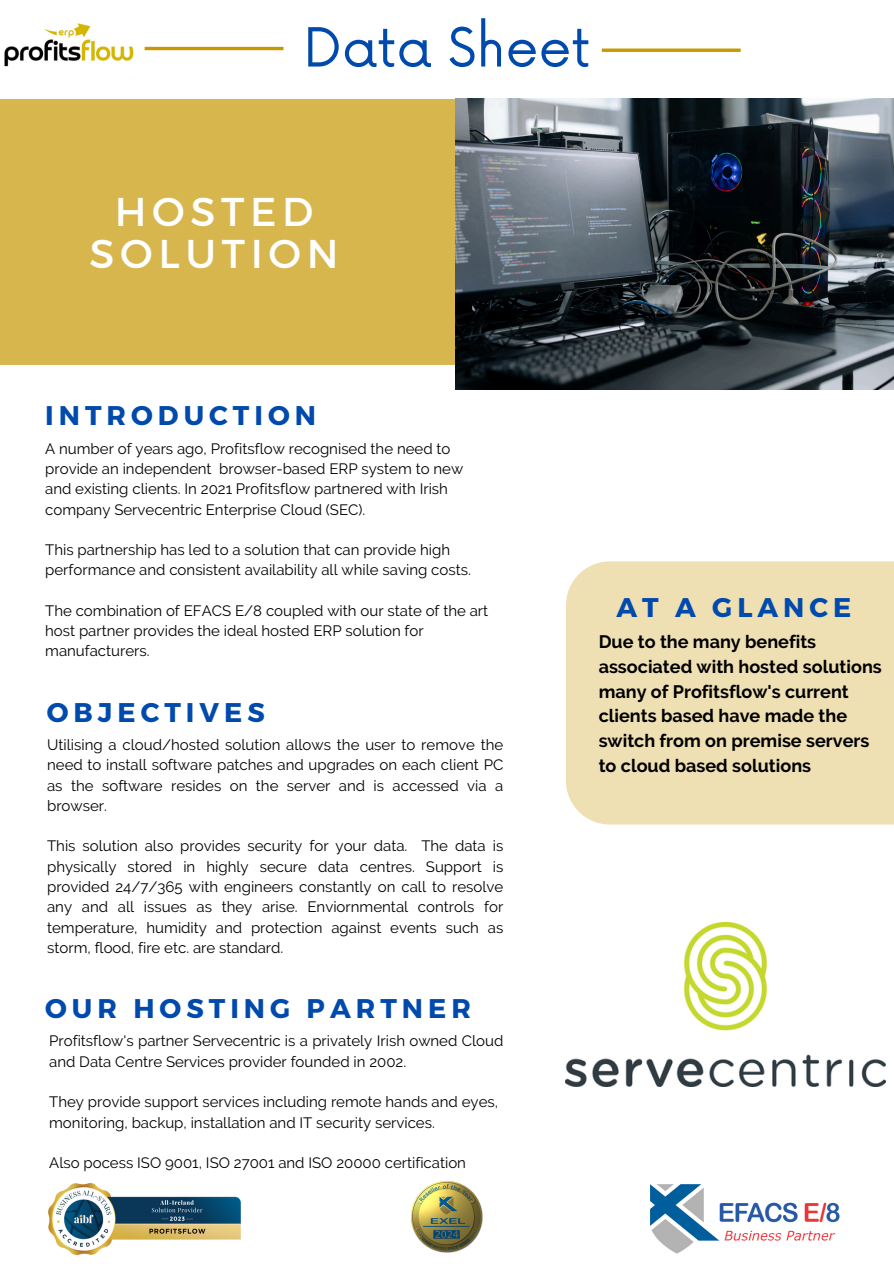
<style>
.page{position:relative;width:894px;height:1264px;background:#fff}
.page>*{position:absolute;margin:0;border:0;box-sizing:border-box;transform-origin:0 0}
.t1{font:52.5px "Now";color:#004aad}
.t2{font:40.2px/42.8px "Montserrat";letter-spacing:.14em;color:#fff;text-align:center}
.t3{font:700 27px "Montserrat";letter-spacing:.185em;color:#004aad}
.t4{font:700 18px/24.8px "Raleway";color:#000}
.t5{font:15px/20.2px "Raleway";color:#000}
</style>
<div class="page">
<div style="left:0;top:99px;width:638px;height:265px;background:#d7b74d"></div>
<div style="left:566px;top:561px;width:327px;height:263px;background:#eee0b3"></div>
<hr style="left:144px;top:47px;width:139px;height:3px;background:#c69900">
<hr style="left:601px;top:49px;width:139px;height:3px;background:#c69900">
<img style="left:48px;top:1183px;width:193px;height:73px">
<img style="left:650px;top:1184px;width:189px;height:69px">
<img style="left:455px;top:99px;width:438px;height:290px">
<img style="left:565px;top:922px;width:320px;height:164px">
<img style="left:411px;top:1181px;width:72px;height:72px">
<img style="left:4px;top:23px;width:141px;height:44px">
<p class="t1" style="left:303px;top:18px;width:288px">Data Sheet</p>
<p class="t2" style="left:89px;top:188px;width:250px">HOSTED<br>SOLUTION</p>
<p class="t3" style="left:45px;top:398px;width:272px">INTRODUCTION</p>
<h2 class="t5" style="left:45px;top:438px;width:419px">A number of years ago, Profitsflow recognised the need to provide an independent browser-based ERP system to new and existing clients. In 2021 Profitsflow partnered with Irish company Servecentric Enterprise Cloud (SEC).</h2>
<p class="t5" style="left:45px;top:539px;width:427px">This partnership has led to a solution that can provide high performance and consistent availability all while saving costs.</p>
<h3 class="t5" style="left:45px;top:600px;width:444px">The combination of EFACS E/8 coupled with our state of the art host partner provides the ideal hosted ERP solution for manufacturers.</h3>
<p class="t3" style="left:47px;top:694px;width:219px">OBJECTIVES</p>
<p class="t5" style="left:47px;top:734px;width:457px;text-align:justify">Utilising a cloud/hosted solution allows the user to remove the need to install software patches and upgrades on each client PC as the software resides on the server and is accessed via a browser.</p>
<h3 class="t5" style="left:47px;top:836px;width:457px;text-align:justify">This solution also provides security for your data. The data is physically stored in highly secure data centres. Support is provided 24/7/365 with engineers constantly on call to resolve any and all issues as they arise. Enviornmental controls for temperature, humidity and protection against events such as storm, flood, fire etc. are standard.</h3>
<p class="t3" style="left:45px;top:991px;width:427px">OUR HOSTING PARTNER</p>
<p class="t5" style="left:49px;top:1031px;width:455px">Profitsflow's partner Servecentric is a privately Irish owned Cloud and Data Centre Services provider founded in 2002.</p>
<h3 class="t5" style="left:49px;top:1091px;width:450px">They provide support services including remote hands and eyes,</h3>
<p class="t5" style="left:49px;top:1112px;width:387px">monitoring, backup, installation and IT security services.</p>
<p class="t5" style="left:49px;top:1152px;width:418px">Also pocess ISO 9001, ISO 27001 and ISO 20000 certification</p>
<h1 class="t3" style="left:616px;top:590px;width:236px">AT A GLANCE</h1>
<p class="t4" style="left:598px;top:629px;width:284px">Due to the many benefits associated with hosted solutions many of Profitsflow's current clients based have made the switch from on premise servers to cloud based solutions</p>
</div>
